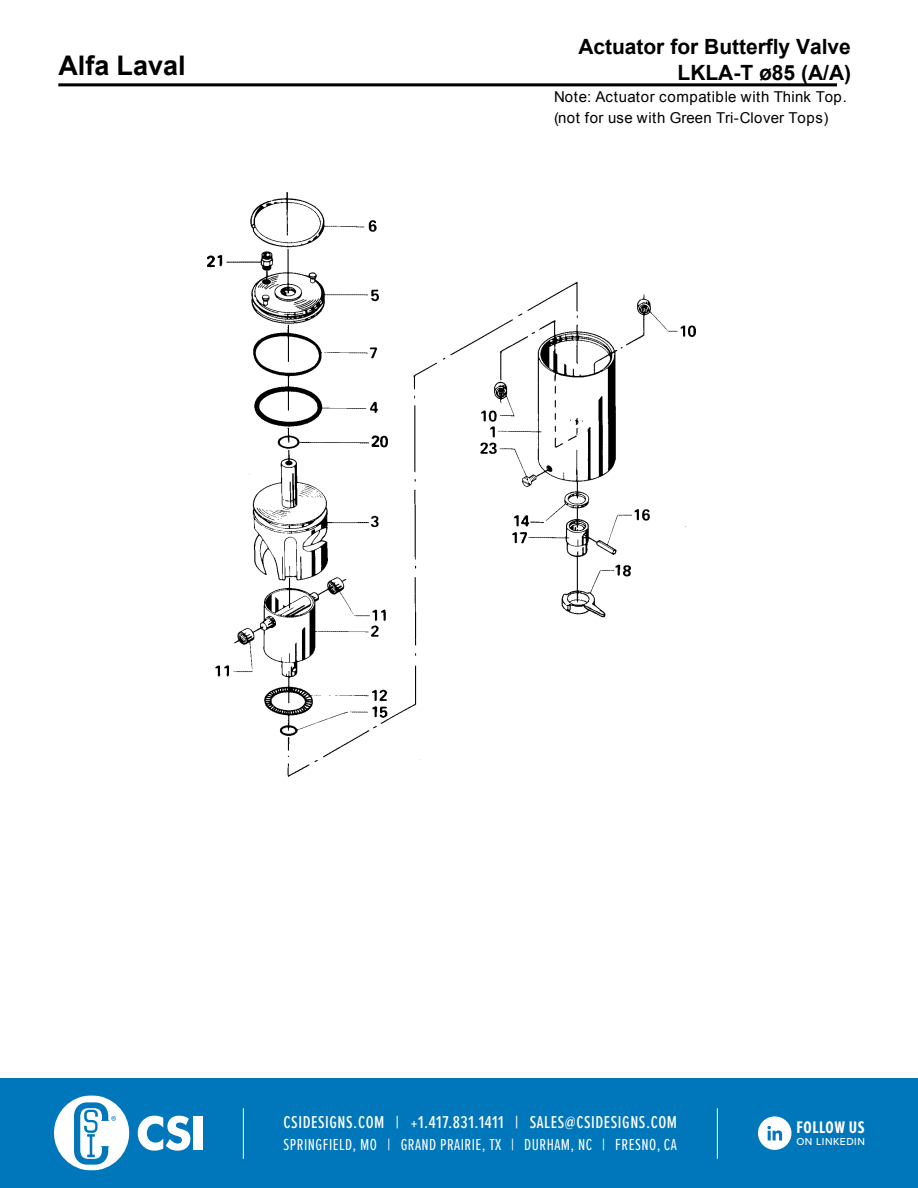
<style>
.page{position:relative;width:918px;height:1188px;background:#fff}
.page>*{position:absolute;margin:0;border:0;box-sizing:border-box;transform-origin:0 0}
.t1{font:700 27px "Arial";color:#000}
.t2{font:700 21px/25.2px "Arial";color:#000;text-align:right}
.t3{font:500 17.85px "Proxima Nova Ex Cn";letter-spacing:.03em;color:#fff}
.t4{font:700 17.4px "Proxima Nova Ex Cn";letter-spacing:.03em;color:#fff}
.t5{font:16.5px "Proxima Nova Ex Cn";letter-spacing:.03em;color:#fff}
.t6{font:15px/21.5px "Arial";letter-spacing:.02em;color:#000}
.t7{font:500 10.5px "Proxima Nova";letter-spacing:.04em;color:#fff}
</style>
<div class="page">
<div style="left:0;top:1078px;width:918px;height:110px;background:#0076bb"></div>
<hr style="left:243px;top:1108px;width:1px;height:51px;background:#fff">
<hr style="left:717px;top:1108px;width:1px;height:51px;background:#fff">
<svg style="left:54px;top:1095px;width:75px;height:76px"></svg>
<svg style="left:138px;top:1116px;width:52px;height:35px"></svg>
<div style="left:194px;top:1116px;width:9px;height:34px;background:#fff"></div>
<svg style="left:758px;top:1116px;width:33px;height:34px"></svg>
<hr style="left:54px;top:1079px;width:783px;height:1px;background:#000">
<hr style="left:58px;top:83px;width:779px;height:3px;background:#000">
<img style="left:208px;top:193px;width:487px;height:583px">
<h1 class="t1" style="left:58px;top:48px;width:129px">Alfa Laval</h1>
<h2 class="t2" style="left:578px;top:35px;width:274px">Actuator for Butterfly Valve<br>LKLA-T ø85 (A/A)</h2>
<p class="t6" style="left:554px;top:86px;width:294px">Note: Actuator compatible with Think Top. (not for use with Green Tri-Clover Tops)</p>
<p class="t3" style="left:284px;top:1110px;width:395px">CSIDESIGNS.COM | +1.417.831.1411 | SALES@CSIDESIGNS.COM</p>
<p class="t4" style="left:796px;top:1114px;width:70px">FOLLOW US</p>
<p class="t7" style="left:796px;top:1134px;width:70px">ON LINKEDIN</p>
<p class="t5" style="left:284px;top:1132px;width:395px">SPRINGFIELD, MO | GRAND PRAIRIE, TX | DURHAM, NC | FRESNO, CA</p>
</div>
